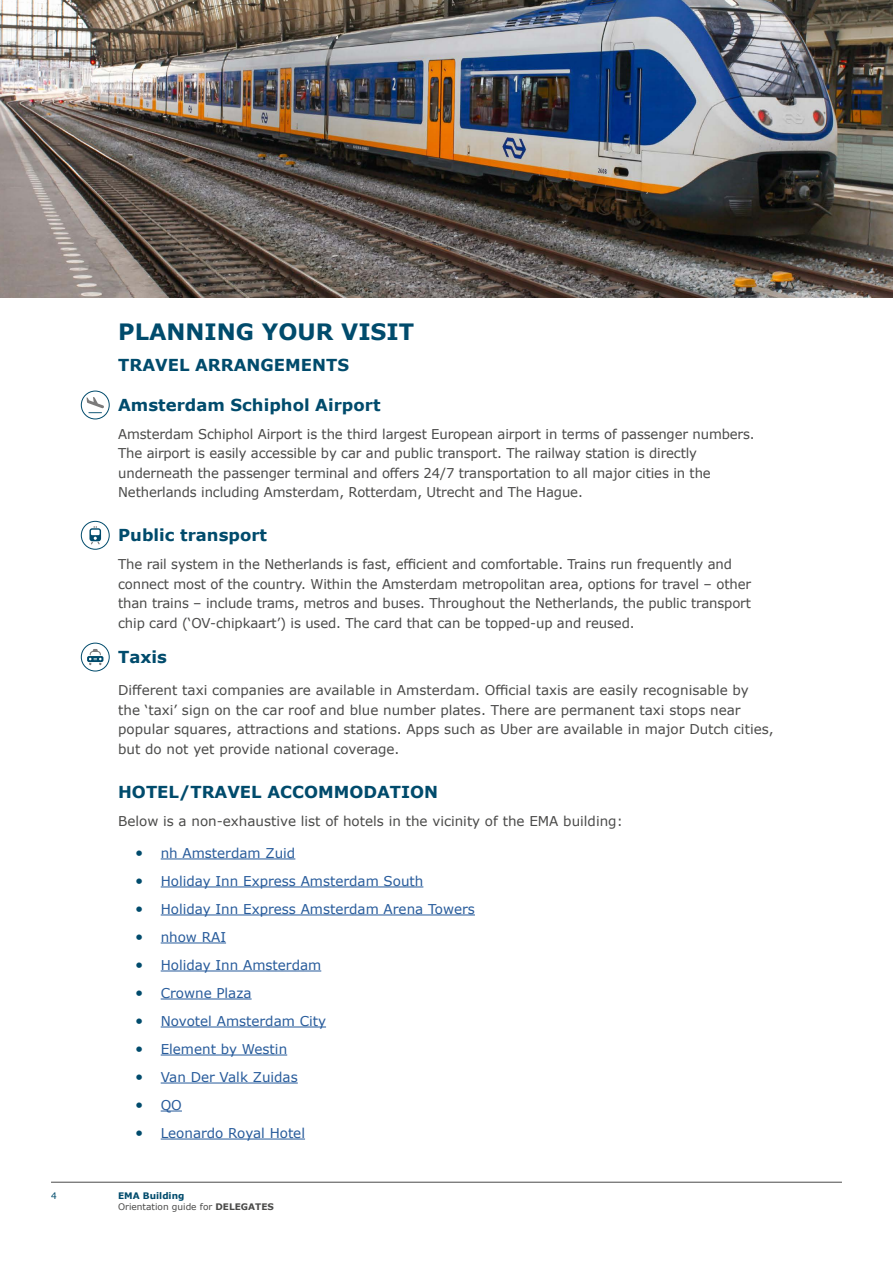
<style>
.page{position:relative;width:893px;height:1263px;background:#fff}
.page>*{position:absolute;margin:0;border:0;box-sizing:border-box;transform-origin:0 0}
.A_title1{font:700 22.5px "Verdana";color:#004b6c}
.i_title3{font:700 16.5px "Verdana";color:#004b6c}
.body{font:700 16.5px "Verdana";color:#004b6c}
.body-2{font:13.5px/19.5px "Verdana";letter-spacing:-.01em;color:#4a4a49}
.t1{font:13.5px "Verdana";color:#275b9b}
.t2{font:9px/10.5px "Verdana";color:#4a4a49}
.t3{font:9px "Verdana";color:#004b6c}
.s1{font-size:15px;color:#004b6c}
.s2{font-weight:700;color:#004b6c}
.s3{font-weight:700}
</style>
<div class="page">
<hr style="left:51px;top:1182px;width:791px;height:1px;background:#4a4a49">
<hr style="left:161px;top:858px;width:134px;height:1px;background:#275b9b">
<hr style="left:161px;top:886px;width:262px;height:1px;background:#275b9b">
<hr style="left:161px;top:914px;width:314px;height:1px;background:#275b9b">
<hr style="left:161px;top:942px;width:65px;height:1px;background:#275b9b">
<hr style="left:161px;top:970px;width:160px;height:1px;background:#275b9b">
<hr style="left:161px;top:998px;width:91px;height:1px;background:#275b9b">
<hr style="left:161px;top:1026px;width:165px;height:1px;background:#275b9b">
<hr style="left:161px;top:1054px;width:126px;height:1px;background:#275b9b">
<hr style="left:161px;top:1082px;width:137px;height:1px;background:#275b9b">
<svg style="left:161px;top:1110px;width:21px;height:1px"></svg>
<hr style="left:161px;top:1138px;width:144px;height:1px;background:#275b9b">
<svg style="left:87px;top:397px;width:17px;height:16px"></svg>
<div style="left:81px;top:391px;width:29px;height:28px;border:1px solid #004b6c;border-radius:50%"></div>
<svg style="left:89px;top:526px;width:12px;height:18px"></svg>
<div style="left:81px;top:521px;width:29px;height:29px;border:1px solid #004b6c;border-radius:50%"></div>
<svg style="left:87px;top:649px;width:16px;height:16px"></svg>
<div style="left:81px;top:643px;width:29px;height:28px;border:1px solid #004b6c;border-radius:50%"></div>
<img style="left:0;top:0;width:893px;height:298px">
<p class="A_title1" style="left:118px;top:318px;width:298px">PLANNING YOUR VISIT</p>
<p class="i_title3" style="left:118px;top:355px;width:232px">TRAVEL ARRANGEMENTS</p>
<p class="i_title3" style="left:118px;top:394px;width:264px">Amsterdam Schiphol Airport</p>
<p class="body-2" style="left:118px;top:424px;width:638px">Amsterdam Schiphol Airport is the third largest European airport in terms of passenger numbers.<br>The airport is easily accessible by car and public transport. The railway station is directly underneath the passenger terminal and offers 24/7 transportation to all major cities in the Netherlands including Amsterdam, Rotterdam, Utrecht and The Hague.</p>
<p class="i_title3" style="left:118px;top:524px;width:150px">Public transport</p>
<p class="body-2" style="left:118px;top:554px;width:634px">The rail system in the Netherlands is fast, efficient and comfortable. Trains run frequently and connect most of the country. Within the Amsterdam metropolitan area, options for travel – other than trains – include trams, metros and buses. Throughout the Netherlands, the public transport chip card (‘OV-chipkaart’) is used. The card that can be topped-up and reused.</p>
<p class="body" style="left:118px;top:646px;width:50px">Taxis</p>
<p class="body-2" style="left:118px;top:680px;width:657px">Different taxi companies are available in Amsterdam. Official taxis are easily recognisable by the ‘taxi’ sign on the car roof and blue number plates. There are permanent taxi stops near popular squares, attractions and stations. Apps such as Uber are available in major Dutch cities, but do not yet provide national coverage.</p>
<p class="i_title3" style="left:118px;top:781px;width:322px">HOTEL/TRAVEL ACCOMMODATION</p>
<p class="body-2" style="left:118px;top:811px;width:506px">Below is a non-exhaustive list of hotels in the vicinity of the EMA building:</p>
<p class="t1" style="left:135px;top:843px;width:162px"><span class="s1">•</span> nh Amsterdam Zuid</p>
<p class="t1" style="left:135px;top:871px;width:290px"><span class="s1">•</span> Holiday Inn Express Amsterdam South</p>
<p class="t1" style="left:135px;top:899px;width:341px"><span class="s1">•</span> Holiday Inn Express Amsterdam Arena Towers</p>
<p class="t1" style="left:135px;top:927px;width:92px"><span class="s1">•</span> nhow RAI</p>
<p class="t1" style="left:135px;top:955px;width:188px"><span class="s1">•</span> Holiday Inn Amsterdam</p>
<p class="t1" style="left:135px;top:983px;width:118px"><span class="s1">•</span> Crowne Plaza</p>
<p class="t1" style="left:135px;top:1012px;width:192px"><span class="s1">•</span> Novotel Amsterdam City</p>
<p class="t1" style="left:135px;top:1040px;width:154px"><span class="s1">•</span> Element by Westin</p>
<p class="t1" style="left:135px;top:1068px;width:164px"><span class="s1">•</span> Van Der Valk Zuidas</p>
<p class="t1" style="left:135px;top:1096px;width:48px"><span class="s1">•</span> QO</p>
<p class="t1" style="left:135px;top:1124px;width:171px"><span class="s1">•</span> Leonardo Royal Hotel</p>
<p class="t3" style="left:51px;top:1189px;width:7px">4</p>
<p class="t2" style="left:118px;top:1190px;width:157px"><span class="s2">EMA Building<br></span>Orientation guide for <span class="s3">DELEGATES</span></p>
</div>
